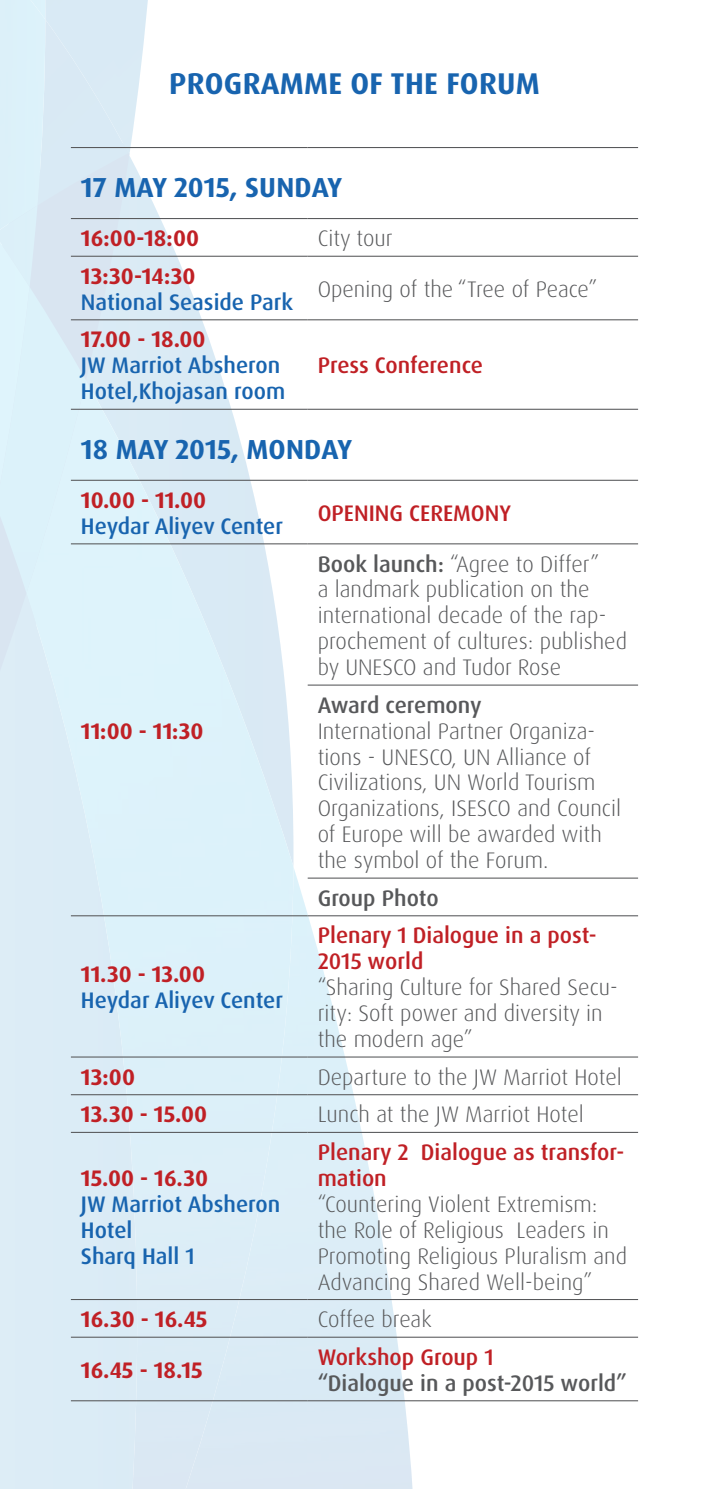
<style>
.page{position:relative;width:709px;height:1489px;background:#fff}
.page>*{position:absolute;margin:0;border:0;box-sizing:border-box;transform-origin:0 0}
.t1{font:700 30px "Dax Pro";letter-spacing:.01em;color:#1864af}
.t2{font:700 27.5px "Dax Pro";color:#1864af}
.t3{font:300 22.5px/25.8px "Dax Pro";color:#57585a}
.t4{font:500 22.5px/26px "Dax Pro";color:#1864af}
.t5{font:700 22.5px "Dax Pro";color:#c02025}
.t6{font:500 22.5px/26px "Dax Pro";color:#c02025}
.t7{font:500 22.5px "Dax Pro";color:#57585a}
.s1{font-weight:500}
</style>
<div class="page">
<img style="left:45px;top:0;width:105px;height:153px">
<div style="left:0;top:0;width:45px;height:233px;background:#dcf1fa"></div>
<img style="left:13px;top:0;width:32px;height:19px">
<div style="left:26px;top:380px;width:267px;height:1108px;background:#dcecf6"></div>
<img style="left:179px;top:866px;width:235px;height:622px">
<div style="left:0;top:233px;width:30px;height:272px;background:#dcf2fa"></div>
<hr style="left:71px;top:147px;width:237px;height:1px;background:#57585a">
<hr style="left:308px;top:147px;width:330px;height:1px;background:#57585a">
<hr style="left:71px;top:218px;width:237px;height:1px;background:#57585a">
<hr style="left:308px;top:218px;width:330px;height:1px;background:#57585a">
<hr style="left:71px;top:256px;width:237px;height:1px;background:#57585a">
<hr style="left:308px;top:256px;width:330px;height:1px;background:#57585a">
<hr style="left:71px;top:319px;width:237px;height:1px;background:#57585a">
<hr style="left:308px;top:319px;width:330px;height:1px;background:#57585a">
<hr style="left:71px;top:409px;width:237px;height:1px;background:#57585a">
<hr style="left:308px;top:409px;width:330px;height:1px;background:#57585a">
<hr style="left:71px;top:479px;width:237px;height:2px;background:#57585a">
<hr style="left:308px;top:479px;width:330px;height:2px;background:#57585a">
<hr style="left:71px;top:543px;width:237px;height:1px;background:#57585a">
<hr style="left:308px;top:543px;width:330px;height:1px;background:#57585a">
<hr style="left:308px;top:684px;width:330px;height:1px;background:#57585a">
<hr style="left:308px;top:877px;width:330px;height:1px;background:#57585a">
<hr style="left:71px;top:915px;width:237px;height:1px;background:#57585a">
<hr style="left:308px;top:915px;width:330px;height:1px;background:#57585a">
<hr style="left:71px;top:1056px;width:237px;height:1px;background:#57585a">
<hr style="left:308px;top:1056px;width:330px;height:1px;background:#57585a">
<hr style="left:71px;top:1094px;width:237px;height:1px;background:#57585a">
<hr style="left:308px;top:1094px;width:330px;height:1px;background:#57585a">
<hr style="left:71px;top:1131px;width:237px;height:1px;background:#57585a">
<hr style="left:308px;top:1131px;width:330px;height:1px;background:#57585a">
<hr style="left:71px;top:1298px;width:237px;height:1px;background:#57585a">
<hr style="left:308px;top:1298px;width:330px;height:1px;background:#57585a">
<hr style="left:71px;top:1336px;width:237px;height:1px;background:#57585a">
<hr style="left:308px;top:1336px;width:330px;height:1px;background:#57585a">
<hr style="left:71px;top:1399px;width:237px;height:2px;background:#57585a">
<hr style="left:308px;top:1399px;width:330px;height:2px;background:#57585a">
<h1 class="t1" style="left:169px;top:65px;width:372px">PROGRAMME OF THE FORUM</h1>
<p class="t2" style="left:81px;top:170px;width:263px">17 MAY 2015, SUNDAY</p>
<p class="t5" style="left:81px;top:224px;width:120px">16:00-18:00</p>
<p class="t3" style="left:318px;top:225px;width:76px">City tour</p>
<p class="t5" style="left:81px;top:261px;width:116px">13:30-14:30</p>
<p class="t4" style="left:81px;top:289px;width:214px">National Seaside Park</p>
<p class="t3" style="left:318px;top:276px;width:281px">Opening of the “Tree of Peace”</p>
<p class="t5" style="left:81px;top:325px;width:126px">17.00 - 18.00</p>
<p class="t4" style="left:81px;top:353px;width:206px">JW Marriot Absheron<br>Hotel,Khojasan room</p>
<p class="t6" style="left:318px;top:353px;width:167px">Press Conference</p>
<p class="t2" style="left:81px;top:431px;width:272px">18 MAY 2015, MONDAY</p>
<p class="t5" style="left:81px;top:485px;width:127px">10.00 - 11.00</p>
<p class="t4" style="left:81px;top:513px;width:204px">Heydar Aliyev Center</p>
<p class="t6" style="left:318px;top:500px;width:195px">OPENING CEREMONY</p>
<p class="t5" style="left:81px;top:716px;width:124px">11:00 - 11:30</p>
<p class="t5" style="left:81px;top:959px;width:126px">11.30 - 13.00</p>
<p class="t4" style="left:81px;top:987px;width:204px">Heydar Aliyev Center</p>
<p class="t3" style="left:318px;top:551px;width:311px"><span class="s1">Book launch:</span> “Agree to Differ”<br>a landmark publication on the international decade of the rap&shy;prochement of cultures: published by UNESCO and Tudor Rose</p>
<p class="t7" style="left:318px;top:690px;width:166px">Award ceremony</p>
<p class="t3" style="left:318px;top:718px;width:305px">International Partner Organiza&shy;tions - UNESCO, UN Alliance of<br>Civilizations, UN World Tourism<br>Organizations, ISESCO and Council of Europe will be awarded with the symbol of the Forum.</p>
<p class="t7" style="left:318px;top:883px;width:123px">Group Photo</p>
<p class="t6" style="left:318px;top:922px;width:281px">Plenary 1 Dialogue in a post-<br>2015 world</p>
<p class="t3" style="left:318px;top:974px;width:301px">“Sharing Culture for Shared Secu&shy;rity: Soft power and diversity in the modern age”</p>
<p class="t5" style="left:81px;top:1062px;width:56px">13:00</p>
<p class="t3" style="left:318px;top:1064px;width:306px">Departure to the JW Marriot Hotel</p>
<p class="t5" style="left:81px;top:1099px;width:128px">13.30 - 15.00</p>
<p class="t3" style="left:318px;top:1101px;width:268px">Lunch at the JW Marriot Hotel</p>
<p class="t5" style="left:81px;top:1163px;width:129px">15.00 - 16.30</p>
<p class="t4" style="left:81px;top:1191px;width:201px">JW Marriot Absheron<br>Hotel<br>Sharq Hall 1</p>
<p class="t6" style="left:318px;top:1139px;width:308px">Plenary 2 Dialogue as transfor&shy;mation</p>
<p class="t3" style="left:318px;top:1190px;width:311px">“Countering Violent Extremism: the Role of Religious Leaders in<br>Promoting Religious Pluralism and<br>Advancing Shared Well-being”</p>
<p class="t5" style="left:81px;top:1304px;width:128px">16.30 - 16.45</p>
<p class="t3" style="left:318px;top:1306px;width:115px">Coffee break</p>
<p class="t5" style="left:81px;top:1355px;width:123px">16.45 - 18.15</p>
<p class="t6" style="left:318px;top:1344px;width:178px">Workshop Group 1</p>
<p class="t7" style="left:318px;top:1368px;width:311px">“Dialogue in a post-2015 world”</p>
</div>
